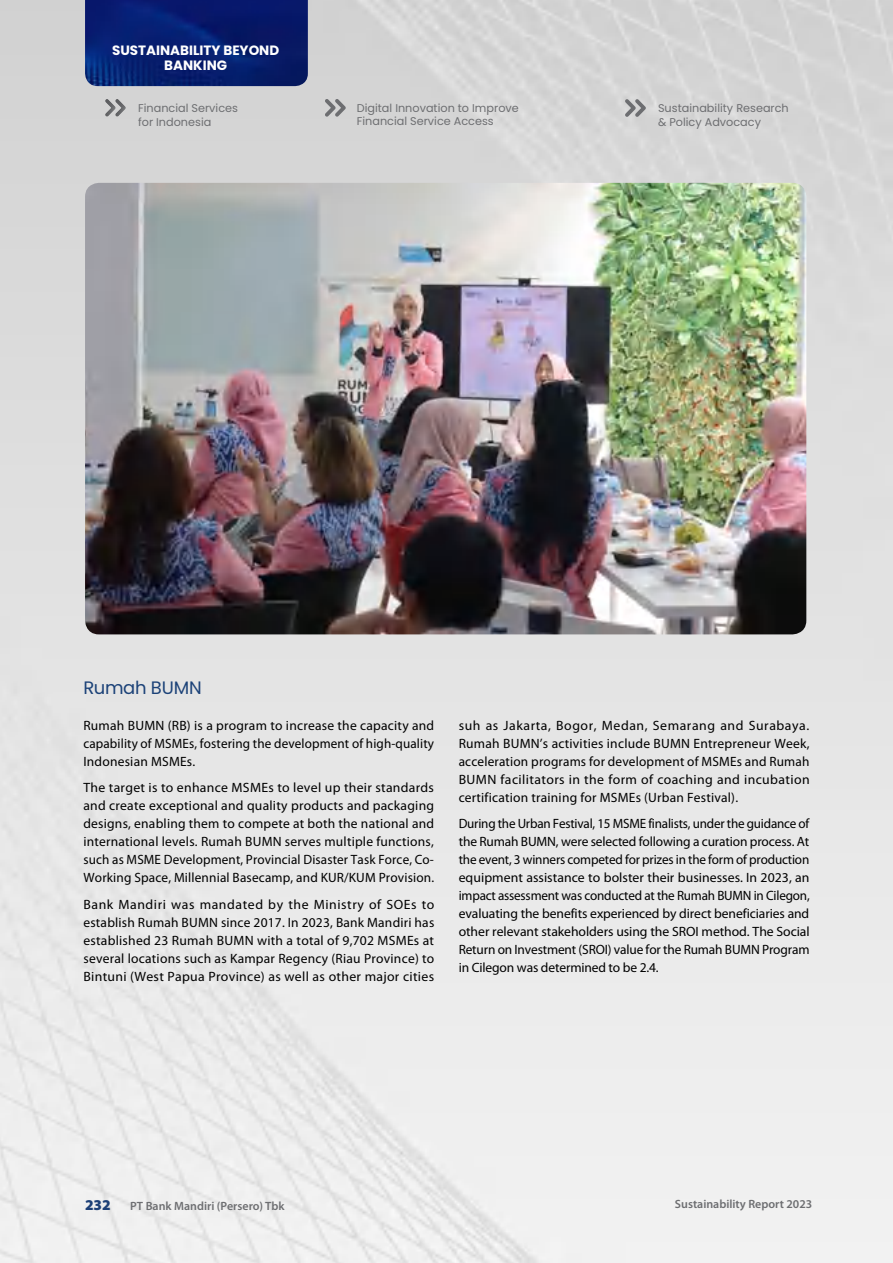
<style>
.page{position:relative;width:893px;height:1263px;background:#fff}
.page>*{position:absolute;margin:0;border:0;box-sizing:border-box;transform-origin:0 0}
.t1{font:18px "Poppins";letter-spacing:-.015em;color:#1c4278}
.t2{font:900 15px "Myriad Pro";color:#1d4077}
.t3{font:13.5px/18px "Myriad Pro";letter-spacing:.015em;color:#000;text-align:justify}
.t4{font:700 13.5px/15px "Poppins";color:#fff;text-align:center}
.t5{font:600 12px "Myriad Pro";color:#6d6e71}
.t6{font:11.25px/13.5px "Poppins";color:#6d6e71}
</style>
<div class="page">
<img style="left:85px;top:183px;width:721px;height:451px">
<div style="left:113px;top:98px;width:13px;height:21px;background:#d4d4d4"></div>
<svg style="left:117px;top:99px;width:9px;height:18px"></svg>
<div style="left:104px;top:98px;width:13px;height:21px;background:#000;opacity:.33"></div>
<svg style="left:325px;top:99px;width:21px;height:18px"></svg>
<svg style="left:625px;top:99px;width:21px;height:18px"></svg>
<img style="left:85px;top:0;width:223px;height:86px">
<p class="t4" style="left:112px;top:43px;width:169px">SUSTAINABILITY BEYOND<br>BANKING</p>
<p class="t6" style="left:138px;top:102px;width:101px">Financial Services for Indonesia</p>
<p class="t6" style="left:357px;top:101px;width:164px">Digital Innovation to Improve<br>Financial Service Access</p>
<p class="t6" style="left:658px;top:102px;width:132px">Sustainability Research &amp; Policy Advocacy</p>
<h1 class="t1" style="left:83px;top:677px;width:120px">Rumah BUMN</h1>
<p class="t3" style="left:83px;top:716px;width:352px">Rumah BU MN (RB) is a program to increase the capacity and capability of MSMEs, fostering the development of high-quality Indonesian MSMEs.</p>
<p class="t3" style="left:83px;top:779px;width:352px">The target is to enhance MSMEs to level up their standards and create exceptional and quality products and packaging designs, enabling them to compete at both the national and international levels. Rumah BUMN serves multiple functions, such as MSME Development, Provincial Disaster Task Force, Co-Working Space, Millennial Basecamp, and KUR/KUM Provision.</p>
<p class="t3" style="left:83px;top:895px;width:352px">Bank Mandiri was mandated by the Ministry of SOEs to establish Rumah BUMN since 2017. In 2023, Bank Mandiri has established 23 Rumah BU MN with a total of 9,702 MSMEs at several locations such as Kampar Regency (Riau Province) to Bintuni (West Papua Province) as well as other major cities</p>
<p class="t3" style="left:459px;top:716px;width:352px">suh as Jakarta, Bogor, Medan, Semarang and Surabaya.<br>Rumah BUMN’s activities include BUMN Entrepreneur Week, acceleration programs for development of MSMEs and Rumah BU MN facilitators in the form of coaching and incubation certification training for MSMEs (Urban Festival).</p>
<p class="t3" style="left:459px;top:815px;width:353px">During the Urban Festival, 15 MSME finalists, under the guidance of the Rumah BU MN, were selected following a curation process. At the event, 3 winners competed for prizes in the form of production equipment assistance to bolster their businesses. In 2023, an impact assessment was conducted at the Rumah BU MN in Cilegon, evaluating the benefits experienced by direct beneficiaries and other relevant stakeholders using the SROI method. The Social Return on Investment (SROI) value for the Rumah BU MN Program in Cilegon was determined to be 2.4.</p>
<p class="t2" style="left:85px;top:1197px;width:27px">232</p>
<p class="t5" style="left:130px;top:1200px;width:156px">PT Bank Mandiri (Persero) Tbk</p>
<p class="t5" style="left:675px;top:1197px;width:139px">Sustainability Report 2023</p>
</div>
